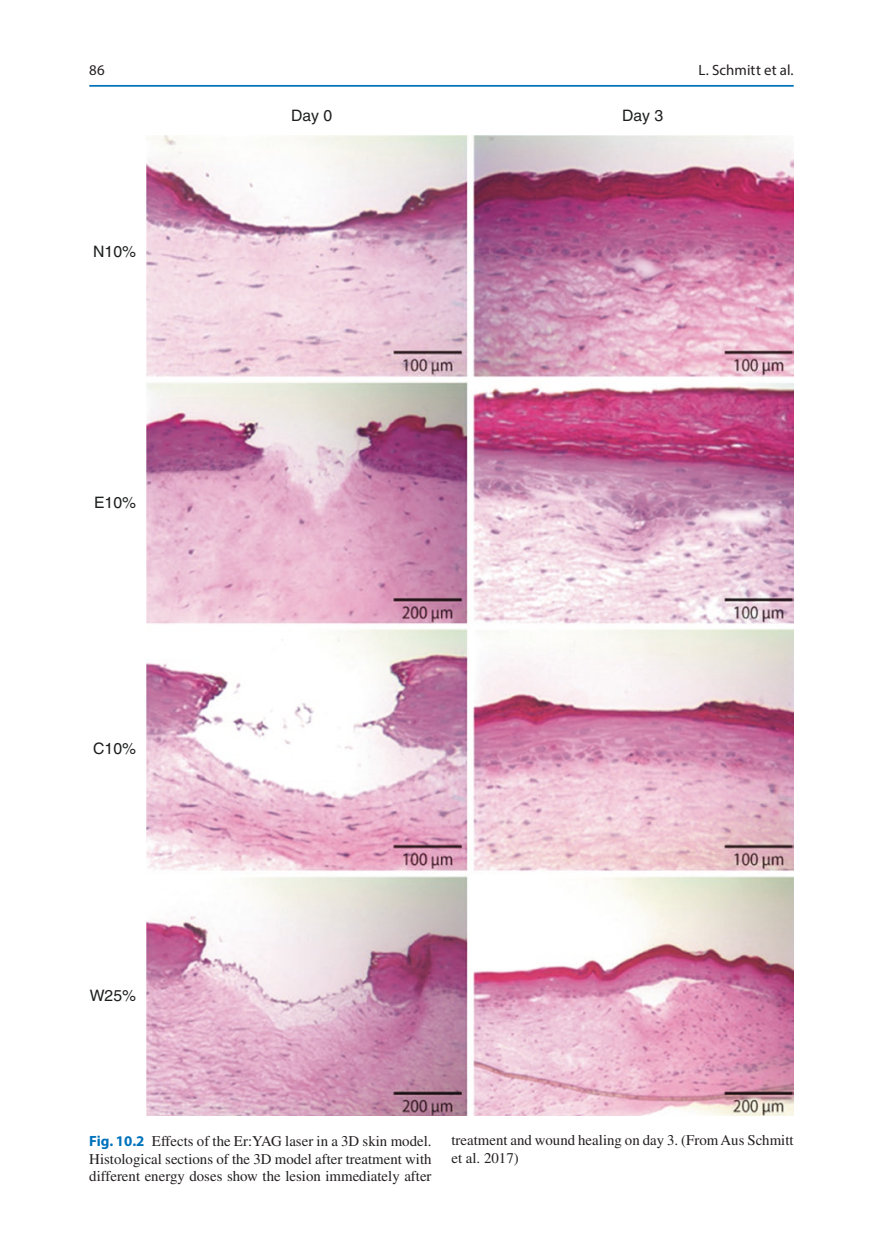
<style>
.page{position:relative;width:883px;height:1260px;background:#fff}
.page>*{position:absolute;margin:0;border:0;box-sizing:border-box;transform-origin:0 0}
.t1{font:15.75px "Helvetica 2";color:#1d1e1f}
.t2{font:14.88px/17.5px "Times LT Std";color:#231f20;text-align:justify}
.t3{font:14.88px "Myriad Pro Regular 2";letter-spacing:.005em;color:#231f20}
.t4{font:14.88px "Myriad Pro";color:#231f20}
.s1{font-family:"Myriad Pro";font-weight:700;color:#0073bc}
</style>
<div class="page">
<img style="left:147px;top:135px;width:646px;height:981px">
<hr style="left:89px;top:85px;width:705px;height:2px;background:#0073bc">
<p class="t4" style="left:89px;top:61px;width:17px">86</p>
<p class="t1" style="left:93px;top:243px;width:44px">N10%</p>
<p class="t1" style="left:94px;top:493px;width:44px">E10%</p>
<p class="t1" style="left:93px;top:740px;width:44px">C10%</p>
<p class="t1" style="left:90px;top:987px;width:48px">W25%</p>
<p class="t1" style="left:291px;top:106px;width:43px">Day 0</p>
<p class="t1" style="left:622px;top:106px;width:43px">Day 3</p>
<p class="t3" style="left:698px;top:61px;width:97px">L. Schmitt et al.</p>
<p class="t2" style="left:89px;top:1133px;width:344px"><span class="s1">Fig. 10.2</span> Effects of the Er:YAG laser in a 3D skin model.<br>Histological sections of the 3D model after treatment with different energy doses show the lesion immediately after</p>
<p class="t2" style="left:451px;top:1132px;width:344px">treatment and wound healing on day 3. (From Aus Schmitt et al. 2017)</p>
</div>
